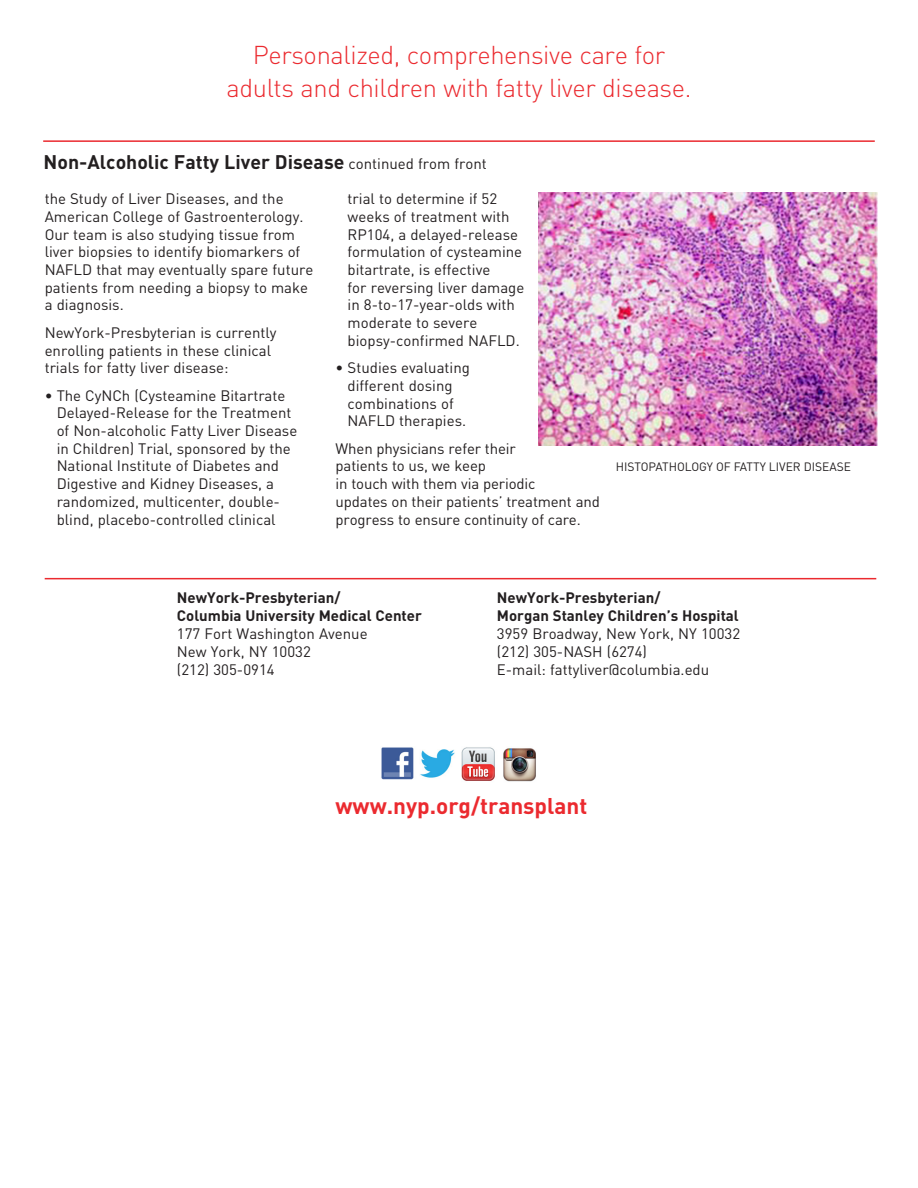
<style>
.page{position:relative;width:918px;height:1188px;background:#fff}
.page>*{position:absolute;margin:0;border:0;box-sizing:border-box;transform-origin:0 0}
.t1{font:300 25.5px/33px "DIN";letter-spacing:-.015em;color:#eb2a2f;text-align:center}
.t2{font:700 22.5px "DIN";color:#eb2a2f}
.Head_B{font:700 19.5px "DIN";color:#231f20}
.TEXT{font:15px/17.7px "DIN";color:#231f20}
.t3{font:700 15px/18px "DIN";color:#231f20}
.t4{font:12px "DIN";color:#231f20}
.s1{font-weight:400;font-size:15px}
</style>
<div class="page">
<hr style="left:43px;top:140px;width:832px;height:2px;background:#eb2a2f">
<hr style="left:45px;top:578px;width:831px;height:1px;background:#eb2a2f">
<img style="left:381px;top:747px;width:155px;height:35px">
<img style="left:539px;top:192px;width:339px;height:253px">
<p class="t1" style="left:226px;top:38px;width:467px">Personalized, comprehensive care for adults and children with fatty liver disease.</p>
<p class="Head_B" style="left:44px;top:149px;width:445px">Non-Alcoholic Fatty Liver Disease <span class="s1">continued from front</span></p>
<p class="TEXT" style="left:45px;top:190px;width:270px">the Study of Liver Diseases, and the American College of Gastroenterology.<br>Our team is also studying tissue from liver biopsies to identify biomarkers of NAFLD that may eventually spare future patients from needing a biopsy to make a diagnosis.</p>
<p class="TEXT" style="left:45px;top:323px;width:233px">NewYork-Presbyterian is currently enrolling patients in these clinical trials for fatty liver disease:</p>
<p class="TEXT" style="left:57px;top:386px;width:242px;text-indent:-12px">• The CyNCh (Cysteamine Bitartrate Delayed-Release for the Treatment of Non-alcoholic Fatty Liver Disease in Children) Trial, sponsored by the National Institute of Diabetes and Digestive and Kidney Diseases, a randomized, multicenter, double&shy;blind, placebo-controlled clinical</p>
<p class="TEXT" style="left:348px;top:190px;width:178px">trial to determine if 52 weeks of treatment with<br>RP104, a delayed-release formulation of cysteamine bitartrate, is effective<br>for reversing liver damage in 8-to-17-year-olds with moderate to severe biopsy-confirmed NAFLD.</p>
<p class="TEXT" style="left:336px;top:359px;width:136px;text-align:center">• Studies evaluating different dosing combinations of<br>NAFLD therapies.</p>
<p class="TEXT" style="left:336px;top:439px;width:266px">When physicians refer their<br>patients to us, we keep<br>in touch with them via periodic<br>updates on their patients’ treatment and progress to ensure continuity of care.</p>
<p class="t4" style="left:616px;top:459px;width:237px">HISTOPATHOLOGY OF FATTY LIVER DISEASE</p>
<p class="t3" style="left:177px;top:588px;width:247px">NewYork-Presbyterian/<br>Columbia University Medical Center</p>
<p class="TEXT" style="left:177px;top:624px;width:192px">177 Fort Washington Avenue</p>
<p class="TEXT" style="left:177px;top:642px;width:135px">New York, NY 10032</p>
<p class="TEXT" style="left:177px;top:660px;width:99px">(212) 305-0914</p>
<p class="t3" style="left:497px;top:588px;width:243px">NewYork-Presbyterian/<br>Morgan Stanley Children’s Hospital</p>
<p class="TEXT" style="left:497px;top:624px;width:245px">3959 Broadway, New York, NY 10032</p>
<p class="TEXT" style="left:497px;top:642px;width:214px">(212) 305-NASH (6274)<br>E-mail: fattyliver@columbia.edu</p>
<p class="t2" style="left:336px;top:791px;width:253px">www.nyp.org/transplant</p>
</div>
